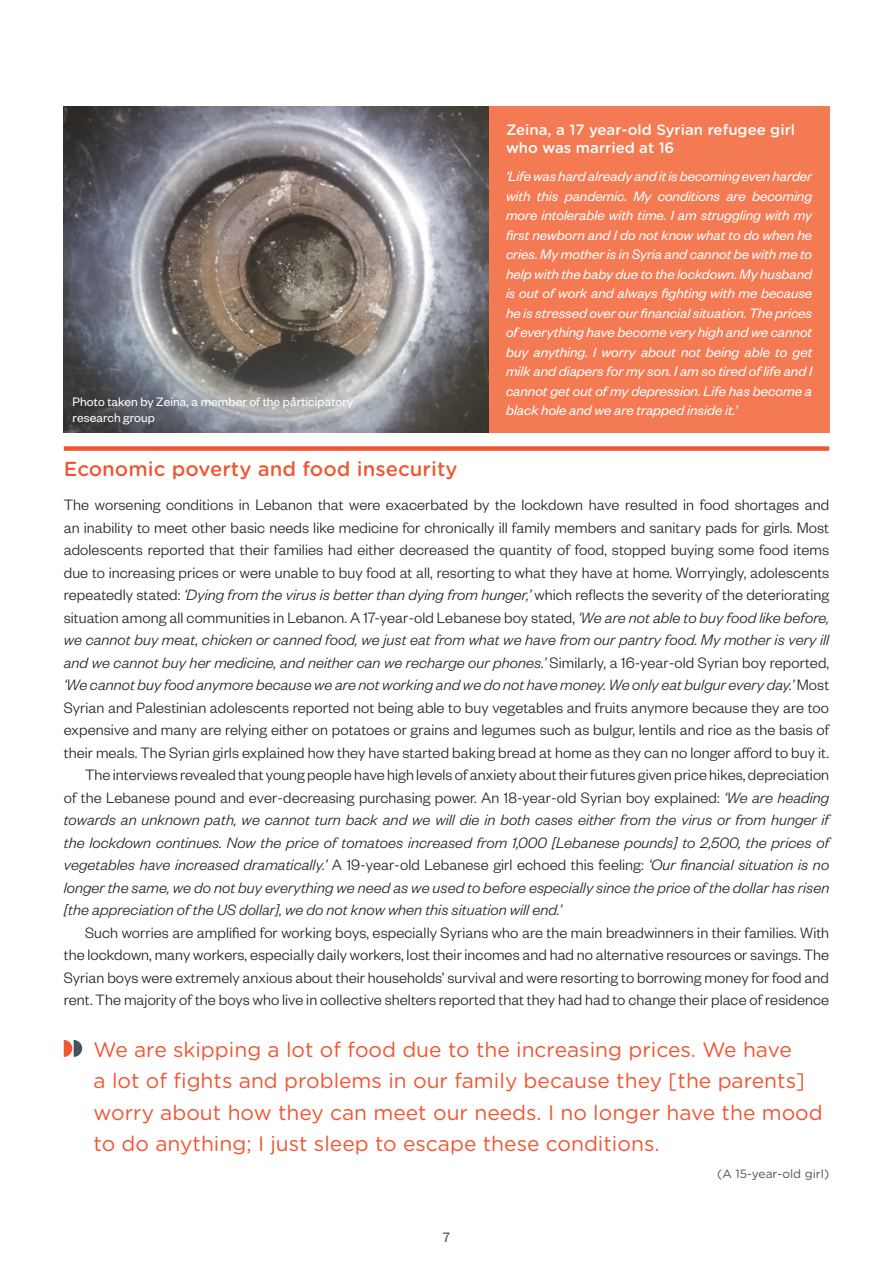
<style>
.page{position:relative;width:893px;height:1263px;background:#fff}
.page>*{position:absolute;margin:0;border:0;box-sizing:border-box;transform-origin:0 0}
.Quotes{font:21px/31.5px "Gotham Rounded";color:#f05632}
.Heading_3{font:500 19.5px "Gotham Rnd S Sm";color:#f05632}
.Body_text_1st_Para{font:300 16.5px/22.5px "Founders Grotesk";letter-spacing:.005em;color:#231f20;text-align:justify}
.Body_text{font:italic 300 16.5px/22.5px "Founders Grotesk";letter-spacing:.005em;color:#231f20;text-align:justify}
.Body_text-2{font:300 16.5px/22.5px "Founders Grotesk";letter-spacing:.005em;color:#231f20;text-align:justify}
.Box_contents{font:italic 15px/19.5px "Founders Grotesk";color:#fff;text-align:justify}
.Box_title{font:500 15px/18px "Gotham Rounded";color:#fff}
.t1{font:15px "Founders Grotesk";color:#4b515a}
.Image_source{font:13.5px/16.2px "Founders Grotesk";letter-spacing:.005em;color:#fff}
.Quotes_source{font:12px "Gotham Rounded";color:#4b515a}
.s1{font-style:italic}
.s2{font-style:normal}
</style>
<div class="page">
<div style="left:64px;top:446px;width:765px;height:5px;background:#f05632"></div>
<svg style="left:64px;top:1040px;width:18px;height:17px"></svg>
<img style="left:64px;top:106px;width:425px;height:326px">
<div style="left:489px;top:106px;width:340px;height:326px;background:#f47a53"></div>
<p class="Image_source" style="left:73px;top:393px;width:282px">Photo taken by Zeina, a member of the participatory research group</p>
<p class="Box_title" style="left:506px;top:120px;width:291px">Zeina, a 17 year-old Syrian refugee girl who was married at 16</p>
<p class="Box_contents" style="left:506px;top:166px;width:308px">‘Life was hard already and it is becoming even harder with this pandemic. My conditions are becoming more intolerable with time. I am struggling with my first newborn and I do not know what to do when he cries. My mother is in Syria and cannot be with me to help with the baby due to the lockdown. My husband is out of work and always fighting with me because he is stressed over our financial situation. The prices of everything have become very high and we cannot buy anything. I worry about not being able to get milk and diapers for my son. I am so tired of life and I cannot get out of my depression. Life has become a black hole and we are trapped inside it.’</p>
<p class="Heading_3" style="left:64px;top:455px;width:395px">Economic poverty and food insecurity</p>
<p class="Body_text_1st_Para" style="left:64px;top:493px;width:767px">The worsening conditions in Lebanon that were exacerbated by the lockdown have resulted in food shortages and an inability to meet other basic needs like medicine for chronically ill family members and sanitary pads for girls. Most adolescents reported that their families had either decreased the quantity of food, stopped buying some food items due to increasing prices or were unable to buy food at all, resorting to what they have at home. Worryingly, adolescents repeatedly stated: <span class="s1">‘Dying from the virus is better than dying from hunger,’</span> which reflects the severity of the deteriorating situation among all communities in Lebanon. A 17-year-old Lebanese boy stated, <span class="s1">‘We are not able to buy food like before, we cannot buy meat, chicken or canned food, we just eat from what we have from our pantry food. My mother is very ill and we cannot buy her medicine, and neither can we recharge our phones.’</span> Similarly, a 16-year-old Syrian boy reported, <span class="s1">‘We cannot buy food anymore because we are not working and we do not have money. We only eat bulgur every day.’</span> Most Syrian and Palestinian adolescents reported not being able to buy vegetables and fruits anymore because they are too expensive and many are relying either on potatoes or grains and legumes such as bulgur, lentils and rice as the basis of their meals. The Syrian girls explained how they have started baking bread at home as they can no longer afford to buy it.</p>
<p class="Body_text" style="left:64px;top:763px;width:767px;text-indent:21px"><span class="s2">The interviews revealed that young people have high levels of anxiety about their futures given price hikes, depreciation of the Lebanese pound and ever-decreasing purchasing power. An 18-year-old Syrian boy explained:</span> ‘We are heading towards an unknown path, we cannot turn back and we will die in both cases either from the virus or from hunger if the lockdown continues. Now the price of tomatoes increased from 1,000 [Lebanese pounds] to 2,500, the prices of vegetables have increased dramatically.’ <span class="s2">A 19-year-old Lebanese girl echoed this feeling:</span> ‘Our financial situation is no longer the same, we do not buy everything we need as we used to before especially since the price of the dollar has risen [the appreciation of the US dollar], we do not know when this situation will end.’</p>
<p class="Body_text-2" style="left:64px;top:920px;width:767px;text-indent:21px">Such worries are amplified for working boys, especially Syrians who are the main breadwinners in their families. With the lockdown, many workers, especially daily workers, lost their incomes and had no alternative resources or savings. The Syrian boys were extremely anxious about their households’ survival and were resorting to borrowing money for food and rent. The majority of the boys who live in collective shelters reported that they had had to change their place of residence</p>
<p class="Quotes" style="left:94px;top:1033px;width:731px">We are skipping a lot of food due to the increasing prices. We have<br>a lot of fights and problems in our family because they [the parents] worry about how they can meet our needs. I no longer have the mood to do anything; I just sleep to escape these conditions.</p>
<p class="Quotes_source" style="left:717px;top:1165px;width:113px">(A 15-year-old girl)</p>
<p class="t1" style="left:443px;top:1228px;width:9px">7</p>
</div>
